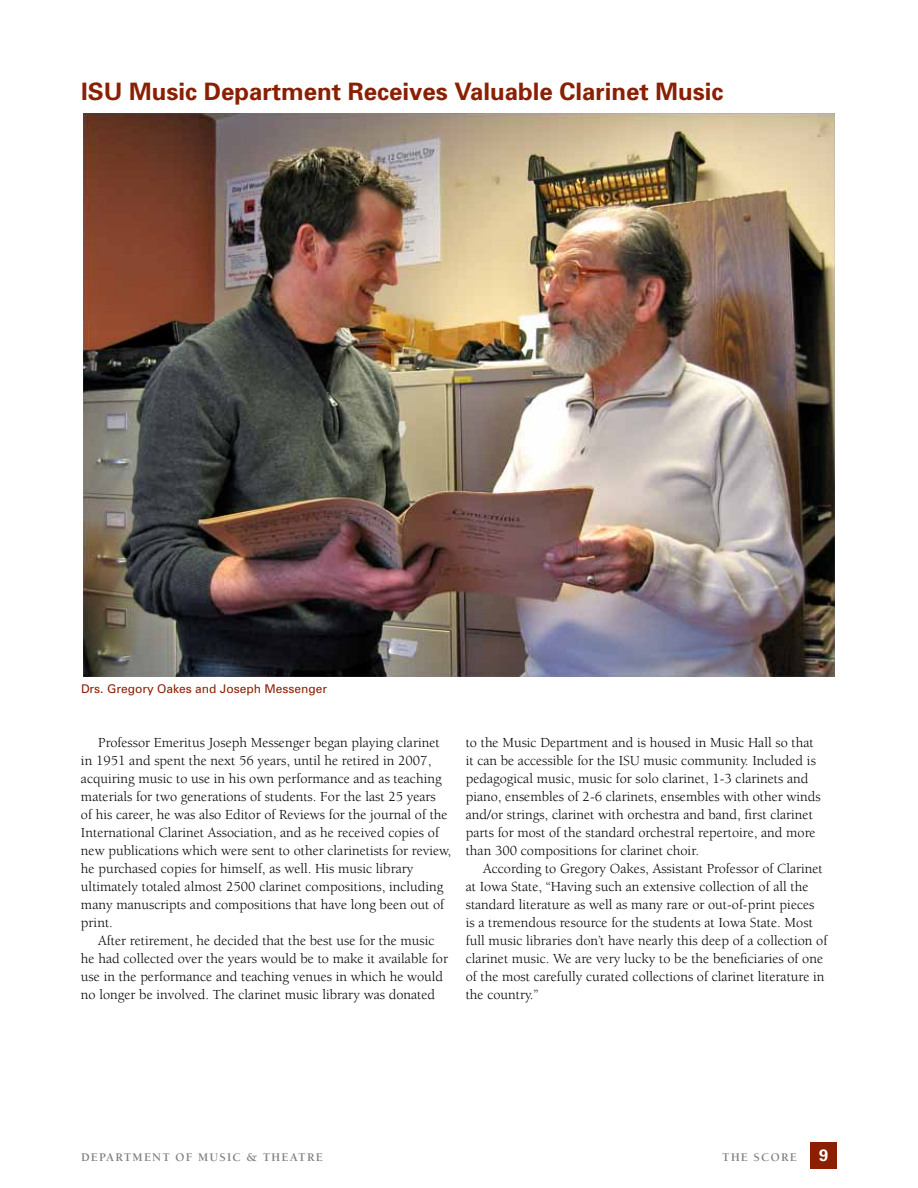
<style>
.page{position:relative;width:918px;height:1188px;background:#fff}
.page>*{position:absolute;margin:0;border:0;box-sizing:border-box;transform-origin:0 0}
.t1{font:700 24px "Univers";color:#8a1f03}
.t2{font:700 16.5px "Univers";color:#fff}
.t3{font:14.25px/18px "Berkeley";color:#000}
.t4{font:12px "Univers";color:#8a1f03}
.t5{font:700 12px "Berkeley";letter-spacing:.1em;color:#7e8083}
</style>
<div class="page">
<div style="left:810px;top:1142px;width:27px;height:27px;background:#8a1f03"></div>
<img style="left:83px;top:113px;width:752px;height:564px">
<h1 class="t1" style="left:81px;top:77px;width:644px">ISU Music Department Receives Valuable Clarinet Music</h1>
<p class="t4" style="left:81px;top:682px;width:248px">Drs. Gregory Oakes and Joseph Messenger</p>
<p class="t3" style="left:81px;top:734px;width:372px;text-indent:17px">Professor Emeritus Joseph Messenger began playing clarinet in 1951 and spent the next 56 years, until he retired in 2007, acquiring music to use in his own performance and as teaching materials for two generations of students. For the last 25 years<br>of his career, he was also Editor of Reviews for the journal of the International Clarinet Association, and as he received copies of new publications which were sent to other clarinetists for review, he purchased copies for himself, as well. His music library ultimately totaled almost 2500 clarinet compositions, including many manuscripts and compositions that have long been out of print.</p>
<p class="t3" style="left:81px;top:932px;width:369px;text-indent:17px">After retirement, he decided that the best use for the music he had collected over the years would be to make it available for use in the performance and teaching venues in which he would no longer be involved. The clarinet music library was donated</p>
<p class="t3" style="left:466px;top:734px;width:357px">to the Music Department and is housed in Music Hall so that it can be accessible for the ISU music community. Included is pedagogical music, music for solo clarinet, 1-3 clarinets and piano, ensembles of 2-6 clarinets, ensembles with other winds and/or strings, clarinet with orchestra and band, first clarinet parts for most of the standard orchestral repertoire, and more than 300 compositions for clarinet choir.</p>
<p class="t3" style="left:466px;top:860px;width:363px;text-indent:17px">According to Gregory Oakes, Assistant Professor of Clarinet at Iowa State, “Having such an extensive collection of all the standard literature as well as many rare or out-of-print pieces<br>is a tremendous resource for the students at Iowa State. Most full music libraries don’t have nearly this deep of a collection of clarinet music. We are very lucky to be the beneficiaries of one of the most carefully curated collections of clarinet literature in the country.”</p>
<p class="t5" style="left:81px;top:1151px;width:243px">DEPARTMENT OF MUSIC &amp; THEATRE</p>
<p class="t5" style="left:722px;top:1151px;width:76px">THE SCORE</p>
<p class="t2" style="left:819px;top:1145px;width:11px">9</p>
</div>
